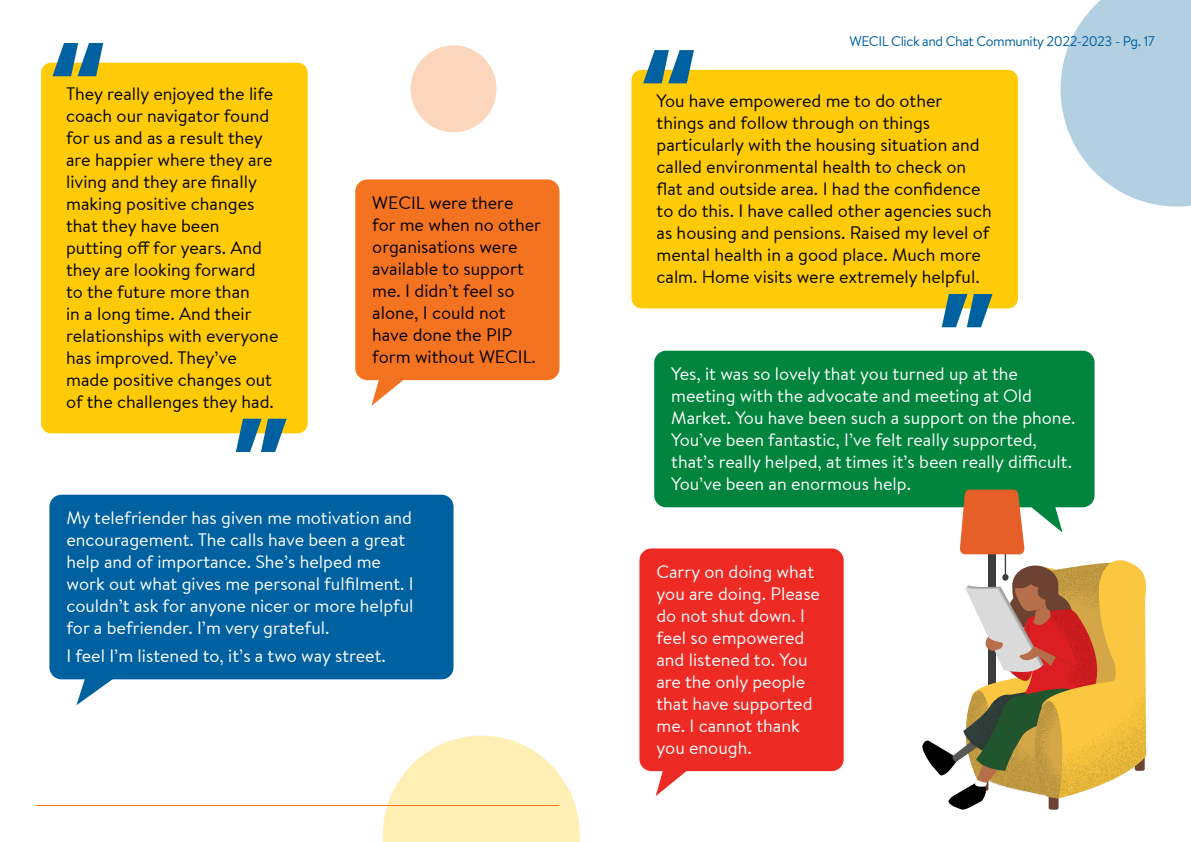
<style>
.page{position:relative;width:1191px;height:842px;background:#fff}
.page>*{position:absolute;margin:0;border:0;box-sizing:border-box;transform-origin:0 0}
.t1{font:700 148px "Nexa";color:#0061a1}
.t2{font:18px/22px "Brandon Text Office";color:#000}
.t3{font:18px/22px "Brandon Text Office";color:#fff}
.t4{font:14px "Brandon Text";letter-spacing:-.03em;color:#0061a1}
</style>
<div class="page">
<div style="left:41px;top:63px;width:267px;height:370px;background:#ffcb08;border-radius:10px"></div>
<div style="left:631px;top:70px;width:387px;height:238px;background:#ffcb08;border-radius:10px"></div>
<div style="left:355px;top:179px;width:204px;height:201px;background:#f47321;border-radius:12px"></div>
<svg style="left:371px;top:380px;width:34px;height:26px"></svg>
<div style="left:639px;top:548px;width:204px;height:223px;background:#ee2a24;border-radius:12px"></div>
<svg style="left:655px;top:771px;width:34px;height:25px"></svg>
<div style="left:654px;top:351px;width:440px;height:156px;background:#00843e;border-radius:12px"></div>
<div style="left:49px;top:495px;width:404px;height:184px;background:#0061a1;border-radius:12px"></div>
<svg style="left:76px;top:679px;width:39px;height:26px"></svg>
<div style="left:410px;top:45px;width:86px;height:87px;background:#fbd5bc;border-radius:50%"></div>
<svg style="left:383px;top:735px;width:197px;height:107px"></svg>
<hr style="left:36px;top:805px;width:523px;height:1px;background:#f47321">
<svg style="left:1060px;top:0;width:131px;height:207px"></svg>
<svg style="left:922px;top:490px;width:225px;height:320px"></svg>
<img style="left:1010px;top:676px;width:76px;height:134px">
<h1 class="t1" style="left:52px;top:9px;width:57px">“</h1>
<p class="t2" style="left:66px;top:83px;width:214px">They really enjoyed the life coach our navigator found for us and as a result they are happier where they are living and they are finally making positive changes that they have been putting off for years. And they are looking forward<br>to the future more than<br>in a long time. And their relationships with everyone has improved. They’ve made positive changes out of the challenges they had.</p>
<h1 class="t1" style="left:287px;top:486px;width:57px;rotate:-180deg">“</h1>
<p class="t2" style="left:372px;top:192px;width:170px">WECIL were there for me when no other organisations were available to support me. I didn’t feel so alone, I could not have done the PIP form without WECIL.</p>
<p class="t3" style="left:66px;top:509px;width:349px">My telefriender has given me motivation and encouragement. The calls have been a great help and of importance. She’s helped me work out what gives me personal fulfilment. I couldn’t ask for anyone nicer or more helpful for a befriender. I’m very grateful.</p>
<p class="t3" style="left:66px;top:647px;width:321px">I feel I’m listened to, it’s a two way street.</p>
<h1 class="t1" style="left:642px;top:16px;width:57px">“</h1>
<p class="t4" style="left:849px;top:35px;width:307px">WECIL Click and Chat Community 2022-2023 - Pg. 17</p>
<p class="t2" style="left:656px;top:92px;width:337px">You have empowered me to do other things and follow through on things particularly with the housing situation and called environmental health to check on flat and outside area. I had the confidence to do this. I have called other agencies such as housing and pensions. Raised my level of mental health in a good place. Much more calm. Home visits were extremely helpful.</p>
<h1 class="t1" style="left:993px;top:361px;width:57px;rotate:-180deg">“</h1>
<p class="t3" style="left:671px;top:365px;width:406px">Yes, it was so lovely that you turned up at the meeting with the advocate and meeting at Old Market. You have been such a support on the phone.<br>You’ve been fantastic, I’ve felt really supported, that’s really helped, at times it’s been really difficult.<br>You’ve been an enormous help.</p>
<p class="t3" style="left:656px;top:563px;width:165px">Carry on doing what you are doing. Please do not shut down. I feel so empowered and listened to. You are the only people that have supported me. I cannot thank you enough.</p>
</div>
